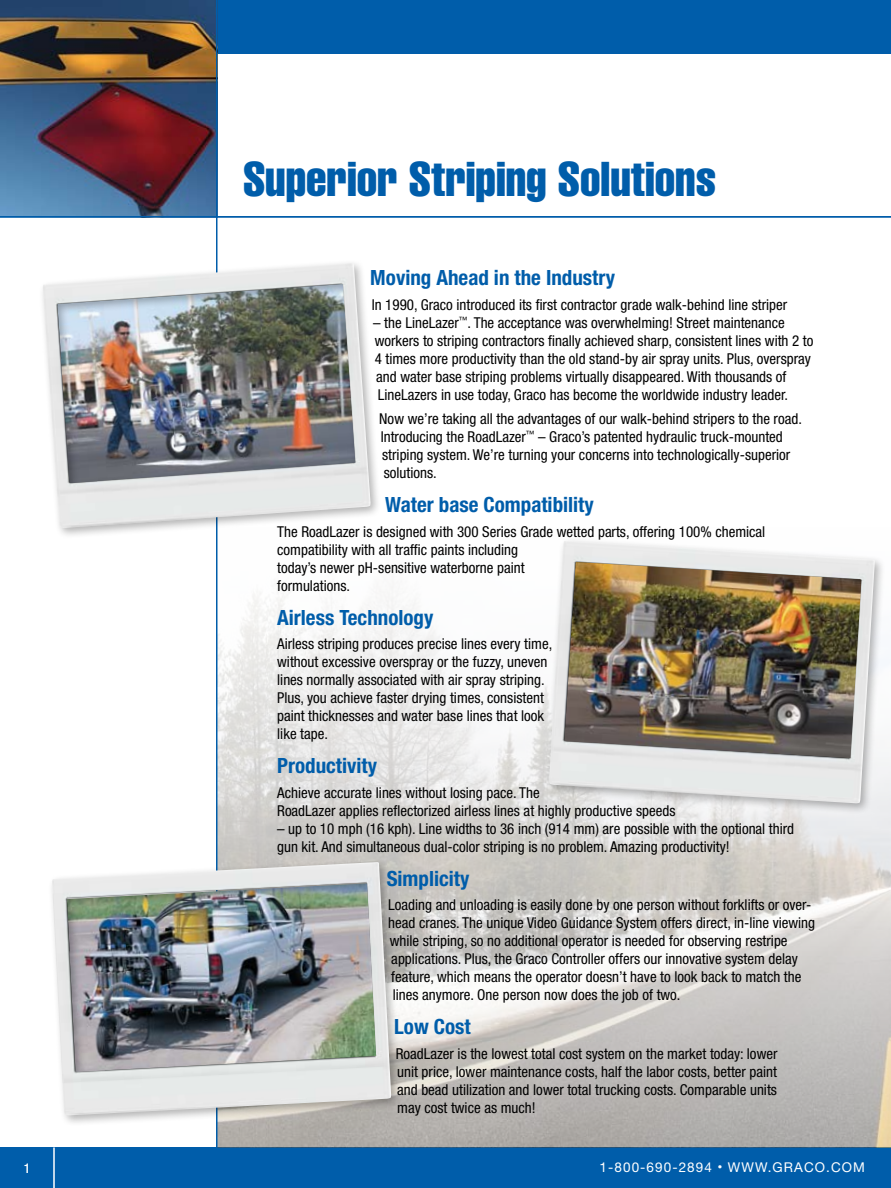
<style>
.page{position:relative;width:891px;height:1188px;background:#fff}
.page>*{position:absolute;margin:0;border:0;box-sizing:border-box;transform-origin:0 0}
.t1{font:48px "Helvetica LT Std Comp";color:#005daa}
.t2{font:700 condensed 21px "Helvetica Neue LT Std";color:#005daa}
.t3{font:condensed 15px/18px "Helvetica Neue LT Std";color:#000}
.t4{font:13.5px "Helvetica Neue LT Std";letter-spacing:.08em;color:#fff}
.t5{font:500 condensed 13.5px "Helvetica Neue LT Std";color:#fff}
.s1{font-size:9px}
</style>
<div class="page">
<div style="left:0;top:1148px;width:891px;height:40px;background:#005daa"></div>
<div style="left:217px;top:0;width:674px;height:54px;background:#005daa"></div>
<hr style="left:53px;top:1147px;width:2px;height:41px;background:#fff">
<img style="left:0;top:0;width:216px;height:216px">
<img style="left:218px;top:587px;width:673px;height:561px">
<div style="left:544px;top:536px;width:347px;height:313px;background:#000;opacity:.3"></div>
<img style="left:549px;top:541px;width:326px;height:262px">
<hr style="left:0;top:216px;width:891px;height:2px;background:#005daa">
<hr style="left:216px;top:0;width:2px;height:1188px;background:#005daa">
<div style="left:47px;top:857px;width:402px;height:324px;background:#000;opacity:.3"></div>
<img style="left:52px;top:862px;width:339px;height:253px">
<div style="left:38px;top:258px;width:397px;height:315px;background:#fff"></div>
<img style="left:43px;top:263px;width:328px;height:265px">
<p class="t5" style="left:24px;top:1160px;width:8px">1</p>
<h1 class="t1" style="left:243px;top:149px;width:475px">Superior Striping Solutions</h1>
<h2 class="t2" style="left:370px;top:265px;width:246px">Moving Ahead in the Industry</h2>
<p class="t3" style="left:372px;top:295px;width:417px">In 1990, Graco introduced its first contractor grade walk-behind line striper</p>
<p class="t3" style="left:373px;top:313px;width:442px">– the LineLazer<sup>™</sup>. The acceptance was overwhelming! Street maintenance workers to striping contractors finally achieved sharp, consistent lines with 2 to 4 times more productivity than the old stand-by air spray units. Plus, overspray and water base striping problems virtually disappeared. With thousands of LineLazers in use today, Graco has become the worldwide industry leader.</p>
<p class="t3" style="left:379px;top:410px;width:424px">Now we’re taking all the advantages of our walk-behind stripers to the road.<br>Introducing the RoadLazer<sup>™</sup> – Graco’s patented hydraulic truck-mounted striping system. We’re turning your concerns into technologically-superior solutions.</p>
<h2 class="t2" style="left:385px;top:492px;width:210px">Water base Compatibility</h2>
<p class="t3" style="left:277px;top:523px;width:490px">The RoadLazer is designed with 300 Series Grade wetted parts, offering 100% chemical compatibility with all traffic paints including<br>today’s newer pH-sensitive waterborne paint<br>formulations.</p>
<h2 class="t2" style="left:277px;top:605px;width:158px">Airless Technology</h2>
<p class="t3" style="left:277px;top:635px;width:277px">Airless striping produces precise lines every time, without excessive overspray or the fuzzy, uneven lines normally associated with air spray striping.<br>Plus, you achieve faster drying times, consistent paint thicknesses and water base lines that look like tape.</p>
<h2 class="t2" style="left:277px;top:753px;width:101px">Productivity</h2>
<p class="t3" style="left:277px;top:784px;width:400px">Achieve accurate lines without losing pace. The<br>RoadLazer applies reflectorized airless lines at highly productive speeds</p>
<p class="t3" style="left:277px;top:820px;width:518px">– up to 10 mph (16 kph). Line widths to 36 inch (914 mm) are possible with the optional third gun kit. And simultaneous dual-color striping is no problem. Amazing productivity!</p>
<h2 class="t2" style="left:387px;top:866px;width:84px">Simplicity</h2>
<p class="t3" style="left:388px;top:896px;width:425px">Loading and unloading is easily done by one person without forklifts or over-</p>
<p class="t3" style="left:388px;top:914px;width:428px">head cranes. The unique Video Guidance System offers direct, in-line viewing</p>
<p class="t3" style="left:390px;top:932px;width:399px">while striping, so no additional operator is needed for observing restripe</p>
<p class="t3" style="left:391px;top:950px;width:408px">applications. Plus, the Graco Controller offers our innovative system delay</p>
<p class="t3" style="left:391px;top:968px;width:412px">feature, which means the operator doesn’t have to look back to match the</p>
<p class="t3" style="left:393px;top:986px;width:289px">lines anymore. One person now does the job of two.</p>
<h2 class="t2" style="left:394px;top:1014px;width:78px">Low Cost</h2>
<p class="t3" style="left:396px;top:1045px;width:383px;text-align:justify">RoadLazer is the lowest total cost system on the market today: lower unit price, lower maintenance costs, half the labor costs, better paint and bead utilization and lower total trucking costs. Comparable units may cost twice as much!</p>
<p class="t4" style="left:600px;top:1159px;width:267px">1-800-690-2894 <span class="s1">•</span> WWW.GRACO.COM</p>
</div>
